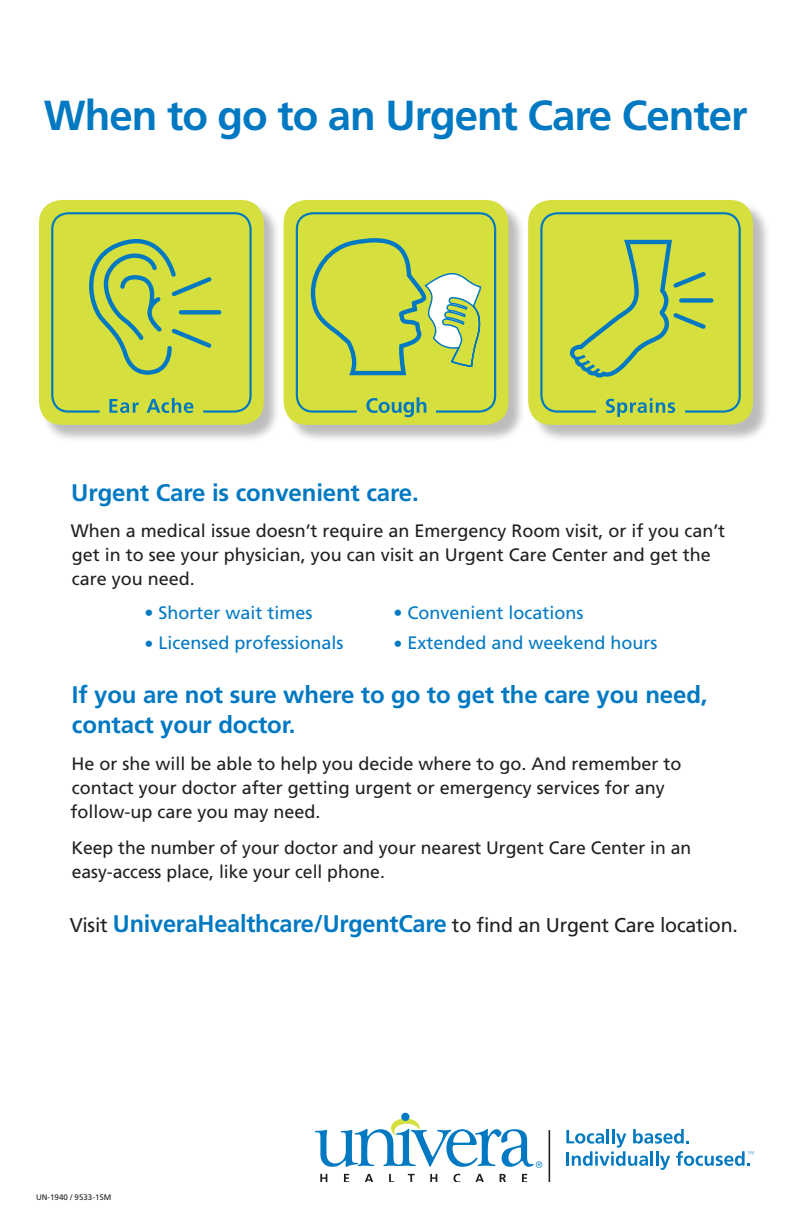
<style>
.page{position:relative;width:792px;height:1224px;background:#fff}
.page>*{position:absolute;margin:0;border:0;box-sizing:border-box;transform-origin:0 0}
.t1{font:700 42px "Frutiger";letter-spacing:-.025em;color:#0079c2}
.t2{font:700 24px/30px "Frutiger";letter-spacing:-.005em;color:#0079c2}
.t3{font:20px "Frutiger";letter-spacing:-.01em;color:#231f20}
.t4{font:18px/24px "Frutiger";color:#231f20}
.t5{font:18px "Frutiger";color:#0079c2}
.t6{font:8px "Frutiger";color:#231f20}
.s1{font-weight:700;font-size:24px;color:#0079c2}
</style>
<div class="page">
<div style="left:41px;top:202px;width:730px;height:241px;background:#231f20;opacity:.3"></div>
<div style="left:284px;top:200px;width:224px;height:225px;background:#d5df3e;border-radius:23px"></div>
<div style="left:39px;top:200px;width:225px;height:225px;background:#d5df3e;border-radius:23px"></div>
<svg style="left:51px;top:212px;width:201px;height:201px"></svg>
<svg style="left:109px;top:399px;width:30px;height:14px"></svg>
<svg style="left:147px;top:398px;width:46px;height:15px"></svg>
<div style="left:528px;top:200px;width:225px;height:225px;background:#d5df3e;border-radius:23px"></div>
<svg style="left:540px;top:212px;width:201px;height:201px"></svg>
<svg style="left:606px;top:398px;width:69px;height:19px"></svg>
<svg style="left:570px;top:240px;width:136px;height:138px"></svg>
<svg style="left:404px;top:413px;width:10px;height:4px"></svg>
<svg style="left:296px;top:212px;width:200px;height:201px"></svg>
<hr style="left:549px;top:1130px;width:1px;height:52px;background:#231f20">
<div style="left:401px;top:1113px;width:8px;height:8px;background:#0079c2;border-radius:50%"></div>
<svg style="left:315px;top:1118px;width:227px;height:50px"></svg>
<svg style="left:320px;top:1174px;width:7px;height:8px"></svg>
<svg style="left:344px;top:1174px;width:5px;height:8px"></svg>
<svg style="left:365px;top:1174px;width:8px;height:8px"></svg>
<svg style="left:389px;top:1174px;width:5px;height:8px"></svg>
<svg style="left:408px;top:1174px;width:7px;height:8px"></svg>
<svg style="left:430px;top:1174px;width:7px;height:8px"></svg>
<svg style="left:453px;top:1174px;width:7px;height:8px"></svg>
<svg style="left:475px;top:1174px;width:9px;height:8px"></svg>
<svg style="left:500px;top:1174px;width:6px;height:8px"></svg>
<svg style="left:522px;top:1174px;width:5px;height:8px"></svg>
<svg style="left:566px;top:1129px;width:188px;height:41px"></svg>
<h1 class="t1" style="left:44px;top:91px;width:705px">When to go to an Urgent Care Center</h1>
<h2 class="t2" style="left:71px;top:477px;width:349px">Urgent Care is convenient care.</h2>
<p class="t4" style="left:71px;top:519px;width:656px">When a medical issue doesn’t require an Emergency Room visit, or if you can’t get in to see your physician, you can visit an Urgent Care Center and get the care you need.</p>
<p class="t5" style="left:145px;top:602px;width:170px">• Shorter wait times</p>
<p class="t5" style="left:394px;top:602px;width:192px">• Convenient locations</p>
<p class="t5" style="left:145px;top:632px;width:201px">• Licensed professionals</p>
<p class="t5" style="left:394px;top:632px;width:266px">• Extended and weekend hours</p>
<h2 class="t2" style="left:72px;top:680px;width:637px">If you are not sure where to go to get the care you need, contact your doctor.</h2>
<p class="t4" style="left:71px;top:752px;width:612px">He or she will be able to help you decide where to go. And remember to contact your doctor after getting urgent or emergency services for any follow-up care you may need.</p>
<p class="t4" style="left:71px;top:836px;width:621px">Keep the number of your doctor and your nearest Urgent Care Center in an easy-access place, like your cell phone.</p>
<p class="t3" style="left:70px;top:914px;width:670px">Visit <span class="s1">UniveraHealthcare/UrgentCare</span> to find an Urgent Care location.</p>
<p class="t6" style="left:36px;top:1193px;width:77px">UN-1940 / 9533-15M</p>
</div>
